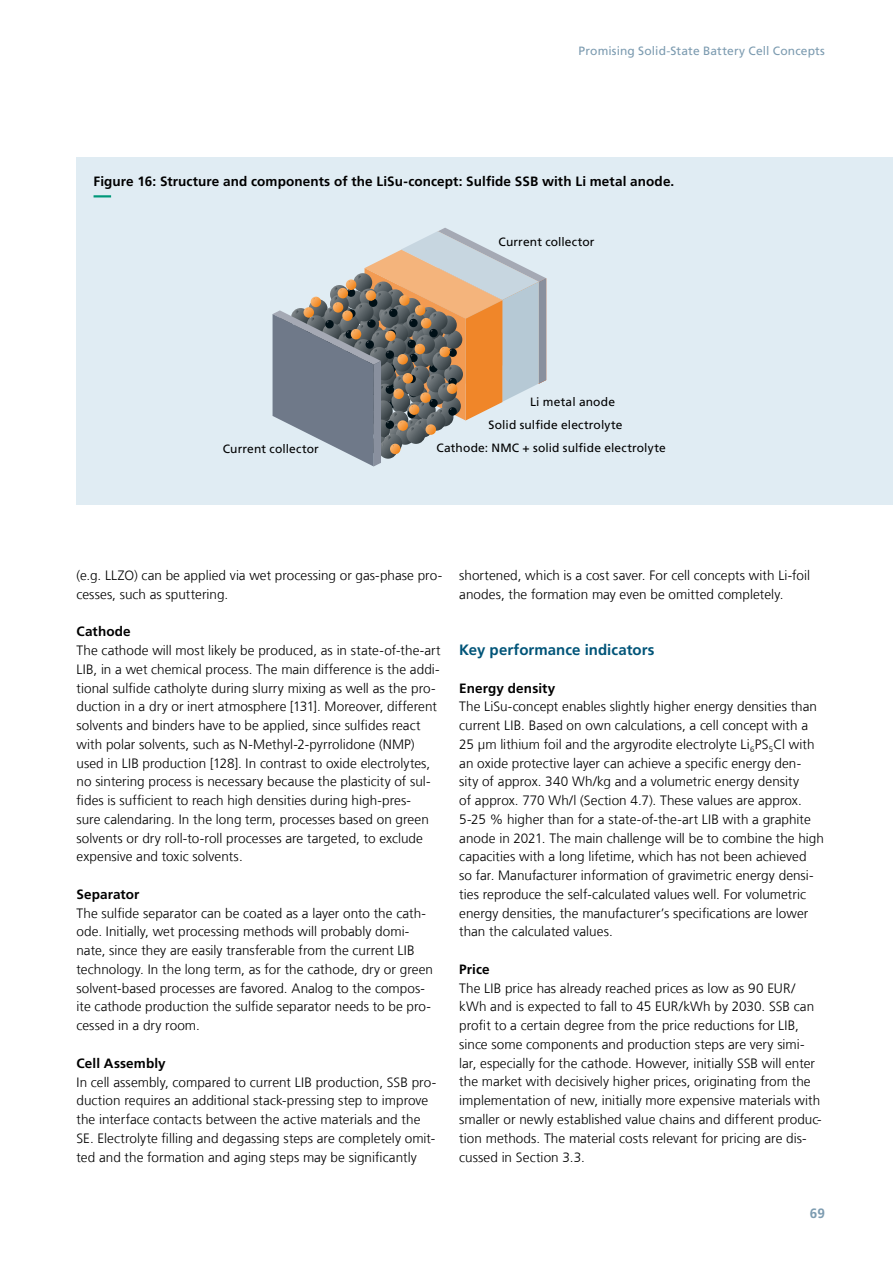
<style>
.page{position:relative;width:893px;height:1263px;background:#fff}
.page>*{position:absolute;margin:0;border:0;box-sizing:border-box;transform-origin:0 0}
.t1{font:700 15px "Frutiger LT Com";letter-spacing:.005em;color:#005478}
.t2{font:300 13.5px/18.8px "Frutiger LT Com";letter-spacing:.005em;color:#000}
.t3{font:700 13.5px "Frutiger LT Com";letter-spacing:.01em;color:#000}
.t4{font:700 13.5px "Frutiger LT Com";color:#7c9bb0}
.t5{font:12px/23.2px "Frutiger LT Com";letter-spacing:.01em;color:#000}
.t6{font:12px "Frutiger LT Com";letter-spacing:.015em;color:#7c9bb0}
</style>
<div class="page">
<div style="left:77px;top:157px;width:816px;height:348px;background:#e0ecf3"></div>
<svg style="left:94px;top:195px;width:18px;height:2px"></svg>
<svg style="left:273px;top:228px;width:273px;height:238px"></svg>
<p class="t6" style="left:579px;top:44px;width:248px">Promising Solid-State Battery Cell Concepts</p>
<p class="t3" style="left:94px;top:174px;width:582px">Figure 16: Structure and components of the LiSu-concept: Sulfide SSB with Li metal anode.</p>
<p class="t5" style="left:499px;top:230px;width:98px">Current collector</p>
<p class="t5" style="left:489px;top:390px;width:136px;text-indent:42px">Li metal anode<br>Solid sulfide electrolyte</p>
<p class="t5" style="left:223px;top:438px;width:98px">Current collector</p>
<p class="t5" style="left:436px;top:436px;width:231px">Cathode: NMC + solid sulfide electrolyte</p>
<p class="t2" style="left:77px;top:566px;width:367px">(e.g. LLZO) can be applied via wet processing or gas-phase pro&shy;cesses, such as sputtering.</p>
<p class="t3" style="left:77px;top:624px;width:56px">Cathode</p>
<p class="t2" style="left:77px;top:641px;width:366px">The cathode will most likely be produced, as in state-of-the-art LIB, in a wet chemical process. The main difference is the addi&shy;tional sulfide catholyte during slurry mixing as well as the pro&shy;duction in a dry or inert atmosphere [131]. Moreover, different solvents and binders have to be applied, since sulfides react with polar solvents, such as N-Methyl-2-pyrrolidone (NMP) used in LIB production [128]. In contrast to oxide electrolytes, no sintering process is necessary because the plasticity of sul&shy;fides is sufficient to reach high densities during high-pres-<br>sure calendaring. In the long term, processes based on green solvents or dry roll-to-roll processes are targeted, to exclude expensive and toxic solvents.</p>
<p class="t3" style="left:77px;top:886px;width:64px">Separator</p>
<p class="t2" style="left:77px;top:904px;width:358px">The sulfide separator can be coated as a layer onto the cath&shy;ode. Initially, wet processing methods will probably domi&shy;nate, since they are easily transferable from the current LIB technology. In the long term, as for the cathode, dry or green solvent-based processes are favored. Analog to the compos&shy;ite cathode production the sulfide separator needs to be pro&shy;cessed in a dry room.</p>
<p class="t3" style="left:77px;top:1055px;width:91px">Cell Assembly</p>
<p class="t2" style="left:77px;top:1072px;width:361px">In cell assembly, compared to current LIB production, SSB pro&shy;duction requires an additional stack-pressing step to improve the interface contacts between the active materials and the SE. Electrolyte filling and degassing steps are completely omit&shy;ted and the formation and aging steps may be significantly</p>
<p class="t2" style="left:459px;top:566px;width:352px">shortened, which is a cost saver. For cell concepts with Li-foil anodes, the formation may even be omitted completely.</p>
<p class="t1" style="left:459px;top:641px;width:197px">Key performance indicators</p>
<p class="t3" style="left:459px;top:680px;width:98px">Energy density</p>
<p class="t2" style="left:459px;top:697px;width:366px">The LiSu-concept enables slightly higher energy densities than current LIB. Based on own calculations, a cell concept with a 25 µm lithium foil and the argyrodite electrolyte Li<sub>6</sub>PS<sub>5</sub>Cl with an oxide protective layer can achieve a specific energy den-<br>sity of approx. 340 Wh/kg and a volumetric energy density<br>of approx. 770 Wh/l (Section 4.7). These values are approx.<br>5-25 % higher than for a state-of-the-art LIB with a graphite anode in 2021. The main challenge will be to combine the high capacities with a long lifetime, which has not been achieved<br>so far. Manufacturer information of gravimetric energy densi&shy;ties reproduce the self-calculated values well. For volumetric energy densities, the manufacturer’s specifications are lower than the calculated values.</p>
<p class="t3" style="left:459px;top:961px;width:32px">Price</p>
<p class="t2" style="left:459px;top:979px;width:364px">The LIB price has already reached prices as low as 90 EUR/ kWh and is expected to fall to 45 EUR/kWh by 2030. SSB can profit to a certain degree from the price reductions for LIB, since some components and production steps are very simi&shy;lar, especially for the cathode. However, initially SSB will enter the market with decisively higher prices, originating from the implementation of new, initially more expensive materials with smaller or newly established value chains and different produc&shy;tion methods. The material costs relevant for pricing are dis&shy;cussed in Section 3.3.</p>
<p class="t4" style="left:810px;top:1205px;width:17px">69</p>
</div>
